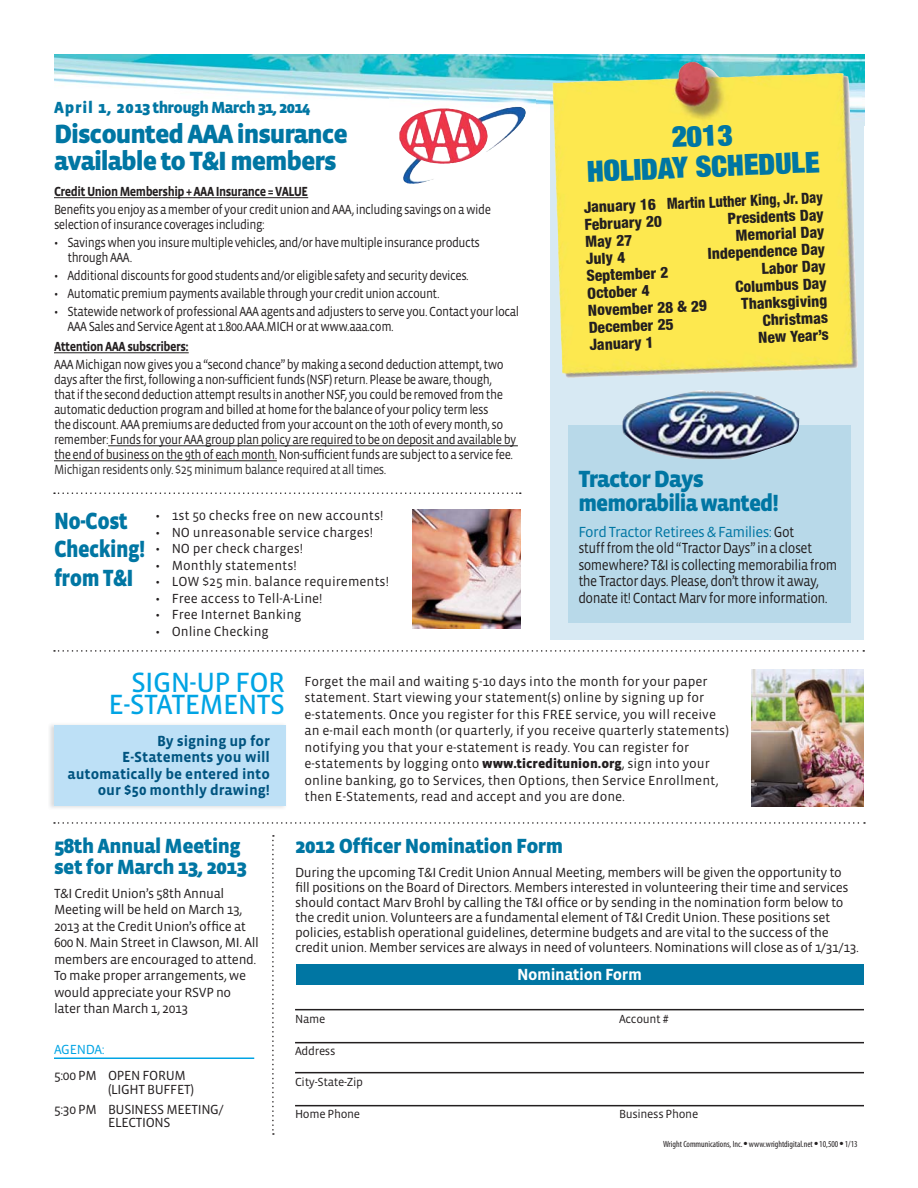
<style>
.page{position:relative;width:918px;height:1188px;background:#fff}
.page>*{position:absolute;margin:0;border:0;box-sizing:border-box;transform-origin:0 0}
.t1{font:900 expanded 29.25px/30.9px "Helvetica Neue";color:#0076a3;text-align:center}
.t2{font:28.5px/22.5px "Vista Sans Reg";letter-spacing:-.025em;color:#00a4e4;text-align:right}
.t3{font:900 27px/27px "Vista Sans";letter-spacing:-.04em;color:#0076a3}
.t4{font:900 24px/24px "Vista Sans";letter-spacing:-.04em;color:#0076a3}
.t5{font:900 24px/28.5px "Vista Sans";letter-spacing:-.04em;color:#0076a3;scale:.9 1}
.t6{font:900 21px/21px "Vista Sans";letter-spacing:-.025em;color:#0076a3}
.t7{font:900 16.5px "Vista Sans";letter-spacing:-.04em;color:#0076a3}
.t8{font:700 16.5px "Vista Sans";letter-spacing:-.025em;color:#fff}
.t9{font:800 condensed 15.45px/17.9px "Helvetica Neue";color:#231f20}
.t10{font:15px/16.5px "Vista Sans";letter-spacing:-.04em;color:#231f20;scale:.9 1}
.t11{font:700 15px/16.5px "Vista Sans";color:#005480;text-align:right}
.t12{font:13.5px/15px "Vista Sans";letter-spacing:-.025em;color:#231f20;scale:.9 1}
.t13{font:13.5px/16.5px "Vista Sans";letter-spacing:-.025em;color:#231f20}
.t14{font:13.5px/16.5px "Vista Sans";color:#231f20}
.t15{font:700 13.5px "Vista Sans";letter-spacing:-.04em;color:#231f20;scale:.9 1}
.t16{font:13.5px "Vista Sans";letter-spacing:-.04em;color:#323031;scale:.9 1}
.t17{font:13.5px "Vista Sans";letter-spacing:-.025em;color:#00a4e4}
.t18{font:12px "Vista Sans";letter-spacing:-.025em;color:#231f20}
.t19{font:condensed 9px "Myriad Pro";color:#231f20}
.s1{color:#0076a3}
.s2{font-weight:900}
</style>
<div class="page">
<div style="left:551px;top:54px;width:313px;height:585px;background:#d7e9f3"></div>
<img style="left:54px;top:54px;width:810px;height:71px">
<hr style="left:54px;top:197px;width:254px;height:1px;background:#231f20">
<hr style="left:54px;top:352px;width:135px;height:1px;background:#231f20">
<hr style="left:108px;top:445px;width:410px;height:1px;background:#231f20">
<hr style="left:54px;top:460px;width:223px;height:1px;background:#231f20">
<img style="left:389px;top:97px;width:147px;height:87px">
<img style="left:399px;top:107px;width:116px;height:59px">
<div style="left:296px;top:964px;width:567px;height:21px;background:#0076a3"></div>
<hr style="left:54px;top:1058px;width:200px;height:1px;background:#00a4e4">
<hr style="left:295px;top:1009px;width:569px;height:1px;background:#231f20">
<hr style="left:295px;top:1042px;width:569px;height:1px;background:#231f20">
<hr style="left:295px;top:1072px;width:569px;height:1px;background:#231f20">
<hr style="left:295px;top:1105px;width:569px;height:1px;background:#231f20">
<svg style="left:54px;top:822px;width:811px;height:2px"></svg>
<svg style="left:54px;top:492px;width:467px;height:2px"></svg>
<svg style="left:54px;top:650px;width:810px;height:2px"></svg>
<svg style="left:272px;top:835px;width:2px;height:300px"></svg>
<div style="left:54px;top:726px;width:231px;height:80px;background:#bde0f6"></div>
<img style="left:553px;top:62px;width:306px;height:316px">
<div style="left:568px;top:426px;width:282px;height:197px;background:#b8d9e9"></div>
<img style="left:621px;top:390px;width:178px;height:70px">
<img style="left:752px;top:669px;width:112px;height:138px">
<img style="left:413px;top:510px;width:108px;height:118px">
<p class="t7" style="left:54px;top:100px;width:258px">April 1, 2013 through March 31, 2014</p>
<h3 class="t3" style="left:54px;top:121px;width:296px">Discounted AAA insurance available to T&amp;I members</h3>
<p class="t15" style="left:54px;top:185px;width:284px">Credit Union Membership + AAA Insurance = VALUE</p>
<p class="t12" style="left:54px;top:203px;width:487px">Benefits you enjoy as a member of your credit union and AAA, including savings on a wide selection of insurance coverages including:</p>
<p class="t12" style="left:67px;top:236px;width:460px;text-indent:-13px">• Savings when you insure multiple vehicles, and/or have multiple insurance products through AAA.</p>
<p class="t12" style="left:54px;top:268px;width:463px">• Additional discounts for good students and/or eligible safety and security devices.</p>
<p class="t12" style="left:54px;top:286px;width:430px">• Automatic premium payments available through your credit union account.</p>
<p class="t12" style="left:67px;top:304px;width:503px;text-indent:-13px">• Statewide network of professional AAA agents and adjusters to serve you. Contact your local<br>AAA Sales and Service Agent at 1.800.AAA.MICH or at www.aaa.com.</p>
<p class="t15" style="left:54px;top:340px;width:151px">Attention AAA subscribers:</p>
<p class="t12" style="left:54px;top:358px;width:515px">AAA Michigan now gives you a “second chance” by making a second deduction attempt, two days after the first, following a non-sufficient funds (NSF) return. Please be aware, though, that if the second deduction attempt results in another NSF, you could be removed from the automatic deduction program and billed at home for the balance of your policy term less<br>the discount. AAA premiums are deducted from your account on the 10th of every month, so remember: Funds for your AAA group plan policy are required to be on deposit and available by the end of business on the 9th of each month. Non-sufficient funds are subject to a service fee.</p>
<p class="t16" style="left:54px;top:463px;width:371px">Michigan residents only. $25 minimum balance required at all times.</p>
<h3 class="t5" style="left:54px;top:507px;width:103px">No-Cost<br>Checking! from T&amp;I</h3>
<p class="t14" style="left:156px;top:508px;width:229px">• 1st 50 checks free on new accounts!</p>
<p class="t14" style="left:156px;top:525px;width:219px">• NO unreasonable service charges!</p>
<p class="t14" style="left:156px;top:541px;width:149px">• NO per check charges!</p>
<p class="t14" style="left:156px;top:558px;width:143px">• Monthly statements!</p>
<p class="t14" style="left:156px;top:574px;width:235px">• LOW $25 min. balance requirements!</p>
<p class="t14" style="left:156px;top:591px;width:169px">• Free access to Tell-A-Line!</p>
<p class="t14" style="left:156px;top:607px;width:148px">• Free Internet Banking</p>
<p class="t14" style="left:156px;top:624px;width:115px">• Online Checking</p>
<h1 class="t1" style="left:586px;top:127px;width:234px;rotate:-2deg">2013<br>HOLIDAY SCHEDULE</h1>
<p class="t9" style="left:584px;top:199px;width:241px;rotate:-2deg">January 16 Martin Luther King, Jr. Day<br>February 20</p>
<p class="t9" style="left:727px;top:211px;width:98px;rotate:-2deg">Presidents Day</p>
<p class="t9" style="left:735px;top:227px;width:90px;rotate:-2deg">Memorial Day</p>
<p class="t9" style="left:585px;top:234px;width:49px;rotate:-2deg">May 27</p>
<p class="t9" style="left:586px;top:251px;width:41px;rotate:-2deg">July 4</p>
<p class="t9" style="left:707px;top:246px;width:119px;rotate:-2deg">Independence Day</p>
<p class="t9" style="left:586px;top:268px;width:83px;rotate:-2deg">September 2</p>
<p class="t9" style="left:761px;top:261px;width:66px;rotate:-2deg">Labor Day</p>
<p class="t9" style="left:587px;top:285px;width:64px;rotate:-2deg">October 4</p>
<p class="t9" style="left:735px;top:279px;width:93px;rotate:-2deg">Columbus Day</p>
<p class="t9" style="left:588px;top:302px;width:121px;rotate:-2deg">November 28 &amp; 29</p>
<p class="t9" style="left:741px;top:296px;width:87px;rotate:-2deg">Thanksgiving</p>
<p class="t9" style="left:589px;top:320px;width:86px;rotate:-2deg">December 25</p>
<p class="t9" style="left:762px;top:312px;width:67px;rotate:-2deg">Christmas</p>
<p class="t9" style="left:589px;top:337px;width:66px;rotate:-2deg">January 1</p>
<p class="t9" style="left:758px;top:330px;width:72px;rotate:-2deg">New Year’s</p>
<h3 class="t4" style="left:578px;top:468px;width:202px">Tractor Days memorabilia wanted!</h3>
<p class="t10" style="left:578px;top:524px;width:289px"><span class="s1">Ford Tractor Retirees &amp; Families:</span> Got<br>stuff from the old “Tractor Days” in a closet somewhere? T&amp;I is collecting memorabilia from the Tractor days. Please, don’t throw it away, donate it! Contact Marv for more information.</p>
<h2 class="t2" style="left:109px;top:674px;width:178px">SIGN-UP FOR<br>E-STATEMENTS</h2>
<p class="t11" style="left:68px;top:733px;width:204px">By signing up for<br>E-Statements you will automatically be entered into our $50 monthly drawing!</p>
<p class="t14" style="left:305px;top:673px;width:426px">Forget the mail and waiting 5-10 days into the month for your paper statement. Start viewing your statement(s) online by signing up for e-statements. Once you register for this FREE service, you will receive an e-mail each month (or quarterly, if you receive quarterly statements) notifying you that your e-statement is ready. You can register for e-statements by logging onto <span class="s2">www.ticreditunion.org</span>, sign into your online banking, go to Services, then Options, then Service Enrollment, then E-Statements, read and accept and you are done.</p>
<h3 class="t6" style="left:54px;top:836px;width:195px">58th Annual Meeting set for March 13, 2013</h3>
<p class="t13" style="left:54px;top:886px;width:206px">T&amp;I Credit Union’s 58th Annual<br>Meeting will be held on March 13,<br>2013 at the Credit Union’s office at<br>600 N. Main Street in Clawson, MI. All members are encouraged to attend.<br>To make proper arrangements, we would appreciate your RSVP no later than March 1, 2013</p>
<p class="t17" style="left:54px;top:1043px;width:52px">AGENDA:</p>
<p class="t13" style="left:108px;top:1069px;width:87px;line-height:13.5px;text-indent:-54px">5:00 PM OPEN FORUM (LIGHT BUFFET)</p>
<p class="t13" style="left:54px;top:1103px;width:171px;line-height:13.5px;text-align:center">5:30 PM BUSINESS MEETING/<br>ELECTIONS</p>
<h3 class="t6" style="left:295px;top:836px;width:270px">2012 Officer Nomination Form</h3>
<p class="t13" style="left:295px;top:865px;width:566px;line-height:15px">During the upcoming T&amp;I Credit Union Annual Meeting, members will be given the opportunity to fill positions on the Board of Directors. Members interested in volunteering their time and services should contact Marv Brohl by calling the T&amp;I office or by sending in the nomination form below to the credit union. Volunteers are a fundamental element of T&amp;I Credit Union. These positions set policies, establish operational guidelines, determine budgets and are vital to the success of the credit union. Member services are always in need of volunteers. Nominations will close as of 1/31/13.</p>
<p class="t8" style="left:517px;top:967px;width:126px">Nomination Form</p>
<p class="t18" style="left:295px;top:1013px;width:32px">Name</p>
<p class="t18" style="left:619px;top:1013px;width:51px">Account #</p>
<p class="t18" style="left:295px;top:1045px;width:42px">Address</p>
<p class="t18" style="left:295px;top:1076px;width:69px">City-State-Zip</p>
<p class="t18" style="left:295px;top:1108px;width:67px">Home Phone</p>
<p class="t18" style="left:619px;top:1108px;width:81px">Business Phone</p>
<p class="t19" style="left:663px;top:1140px;width:196px">Wright Communications, Inc. www.wrightdigital.net 10,500 1/13</p>
</div>
